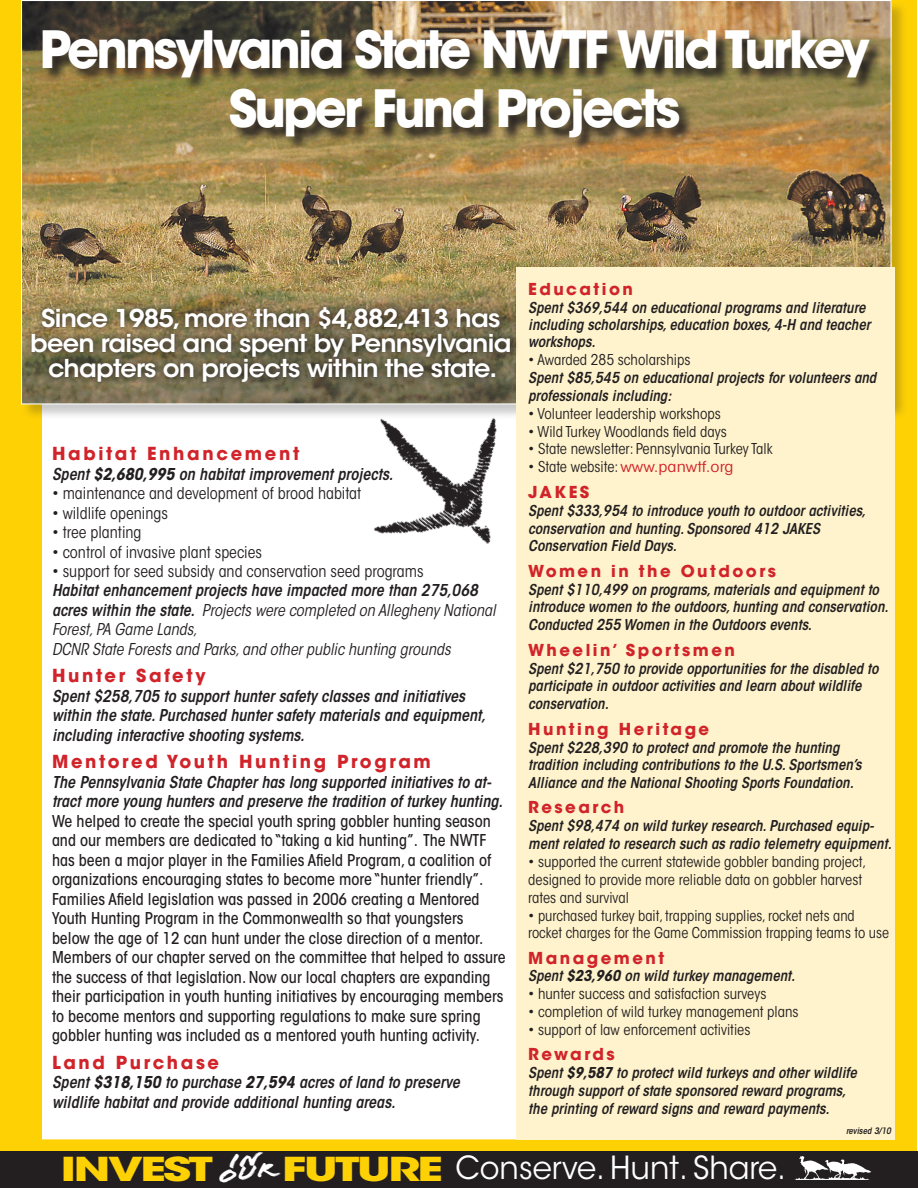
<style>
.page{position:relative;width:918px;height:1188px;background:#fff}
.page>*{position:absolute;margin:0;border:0;box-sizing:border-box;transform-origin:0 0}
.t1{font:700 51px/59.6px "ITC Avant Garde Std";letter-spacing:-.06em;color:#fff;text-align:center}
.t2{font:700 32.7px "ITC Avant Garde Std";letter-spacing:-.06em;color:#fed105;scale:1.5 1}
.t3{font:31.65px "ITC Avant Garde Std";color:#fff;scale:.96 1}
.t4{font:600 24.45px/24.9px "ITC Avant Garde Std";letter-spacing:-.03em;color:#fff;text-align:center;scale:1.05 1}
.t5{font:700 17.85px "ITC Avant Garde Std";letter-spacing:.15em;color:#d1232a}
.t6{font:700 16.35px "ITC Avant Garde Std";letter-spacing:.15em;color:#d1232a}
.t7{font:500 condensed 16.2px/19.5px "ITC Avant Garde Std";color:#231f20}
.t8{font:italic 600 condensed 16.2px/19.5px "ITC Avant Garde Std";color:#231f20}
.t9{font:italic condensed 16.2px/19.5px "ITC Avant Garde Std";color:#231f20}
.t10{font:condensed 16.2px "ITC Avant Garde Std";color:#231f20}
.t11{font:italic 600 condensed 14.85px/17.9px "ITC Avant Garde Std";color:#231f20}
.t12{font:condensed 14.85px/17.9px "ITC Avant Garde Std";color:#231f20}
.t13{font:italic 600 condensed 8.85px "ITC Avant Garde Std";color:#231f20}
.s1{font-weight:700}
.s2{font-weight:600}
.s3{font-size:15px}
.s4{font-weight:400;font-style:normal}
.s5{color:#d1232a}
.s6{font-weight:700;font-size:32.7px;color:#fed105}
</style>
<div class="page">
<div style="left:1px;top:1px;width:916px;height:1151px;background:#fed105"></div>
<div style="left:42px;top:240px;width:846px;height:899px;background:#fff"></div>
<div style="left:21px;top:0;width:887px;height:421px;background:#231f20;opacity:.24"></div>
<img style="left:23px;top:2px;width:867px;height:400px">
<div style="left:516px;top:267px;width:379px;height:872px;background:#fef3cc"></div>
<div style="left:0;top:1151px;width:918px;height:37px;background:#231f20"></div>
<img style="left:794px;top:1156px;width:78px;height:24px">
<svg style="left:42px;top:29px;width:843px;height:124px"></svg>
<svg style="left:25px;top:299px;width:492px;height:90px"></svg>
<img style="left:303px;top:342px;width:214px;height:202px">
<svg style="left:495px;top:519px;width:16px;height:19px"></svg>
<h1 class="t1" style="left:39px;top:19px;width:832px">Pennsylvania State NWTF Wild Turkey<br>Super Fund Projects</h1>
<h3 class="t4" style="left:30px;top:306px;width:460px">Since 1985, more than $4,882,413 has been raised and spent by Pennsylvania chapters on projects within the state.</h3>
<p class="t5" style="left:52px;top:442px;width:249px">Habitat Enhancement</p>
<p class="t8" style="left:52px;top:464px;width:343px">Spent <span class="s1">$2,680,995</span> on habitat improvement projects.</p>
<p class="t10" style="left:52px;top:484px;width:311px">• maintenance and development of brood habitat</p>
<p class="t10" style="left:52px;top:503px;width:117px">• wildlife openings</p>
<p class="t10" style="left:52px;top:522px;width:91px">• tree planting</p>
<p class="t10" style="left:52px;top:542px;width:212px">• control of invasive plant species</p>
<p class="t10" style="left:52px;top:561px;width:373px">• support for seed subsidy and conservation seed programs</p>
<p class="t9" style="left:52px;top:581px;width:445px"><span class="s2">Habitat enhancement projects have impacted more than 275,068 acres within the state.</span> Projects were completed on Allegheny National Forest, PA Game Lands,<br>DCNR State Forests and Parks, and other public hunting grounds</p>
<p class="t5" style="left:52px;top:664px;width:155px">Hunter Safety</p>
<p class="t8" style="left:52px;top:687px;width:436px">Spent $258,705 to support hunter safety classes and initiatives within the state. Purchased hunter safety materials and equipment, including interactive shooting systems.</p>
<p class="t5" style="left:52px;top:750px;width:380px">Mentored Youth Hunting Program</p>
<p class="t8" style="left:52px;top:773px;width:452px">The Pennsylvania State Chapter has long supported initiatives to at&shy;tract more young hunters and preserve the tradition of turkey hunting.</p>
<p class="t7" style="left:52px;top:811px;width:455px">We helped to create the special youth spring gobbler hunting season and our members are dedicated to “taking a kid hunting”. The NWTF has been a major player in the Families Afield Program, a coalition of organizations encouraging states to become more “hunter friendly”.<br>Families Afield legislation was passed in 2006 creating a Mentored Youth Hunting Program in the Commonwealth so that youngsters<br>below the age of 12 can hunt under the close direction of a mentor.<br>Members of our chapter served on the committee that helped to assure the success of that legislation. Now our local chapters are expanding their participation in youth hunting initiatives by encouraging members to become mentors and supporting regulations to make sure spring gobbler hunting was included as a mentored youth hunting activity.</p>
<p class="t5" style="left:52px;top:1050px;width:169px">Land Purchase</p>
<p class="t8" style="left:52px;top:1073px;width:409px">Spent <span class="s1">$318,150</span> to purchase <span class="s1">27,594</span> acres of land to preserve wildlife habitat and provide additional hunting areas.</p>
<p class="t6" style="left:528px;top:278px;width:106px">Education</p>
<p class="t11" style="left:528px;top:299px;width:344px;line-height:17.1px">Spent <span class="s3">$369,544</span> on educational programs and literature including scholarships, education boxes, 4-H and teacher workshops.</p>
<p class="t11" style="left:528px;top:351px;width:350px"><span class="s4">• Awarded 285 scholarships<br></span>Spent <span class="s3">$85,545</span> on educational projects for volunteers and professionals including:</p>
<p class="t12" style="left:528px;top:405px;width:194px">• Volunteer leadership workshops</p>
<p class="t12" style="left:528px;top:422px;width:200px">• Wild Turkey Woodlands field days</p>
<p class="t12" style="left:528px;top:440px;width:246px">• State newsletter: Pennsylvania Turkey Talk</p>
<p class="t12" style="left:528px;top:458px;width:207px">• State website: <span class="s5">www.panwtf.org</span></p>
<p class="t6" style="left:528px;top:481px;width:63px">JAKES</p>
<p class="t11" style="left:528px;top:501px;width:339px">Spent <span class="s3">$333,954</span> to introduce youth to outdoor activities, conservation and hunting. Sponsored <span class="s3">412</span> JAKES<br>Conservation Field Days.</p>
<p class="t6" style="left:528px;top:560px;width:249px">Women in the Outdoors</p>
<p class="t11" style="left:528px;top:580px;width:362px">Spent <span class="s3">$110,499</span> on programs, materials and equipment to introduce women to the outdoors, hunting and conservation.<br>Conducted <span class="s3">255</span> Women in the Outdoors events.</p>
<p class="t6" style="left:528px;top:639px;width:208px">Wheelin’ Sportsmen</p>
<p class="t11" style="left:528px;top:660px;width:352px">Spent <span class="s3">$21,750</span> to provide opportunities for the disabled to participate in outdoor activities and learn about wildlife conservation.</p>
<p class="t6" style="left:528px;top:718px;width:183px">Hunting Heritage</p>
<p class="t11" style="left:528px;top:738px;width:335px">Spent <span class="s3">$228,390</span> to protect and promote the hunting tradition including contributions to the U.S. Sportsmen’s<br>Alliance and the National Shooting Sports Foundation.</p>
<p class="t6" style="left:528px;top:797px;width:97px">Research</p>
<p class="t11" style="left:528px;top:817px;width:365px">Spent <span class="s3">$98,474</span> on wild turkey research. Purchased equip&shy;ment related to research such as radio telemetry equipment.</p>
<p class="t12" style="left:528px;top:853px;width:340px">• supported the current statewide gobbler banding project, designed to provide more reliable data on gobbler harvest rates and survival</p>
<p class="t12" style="left:528px;top:906px;width:362px">• purchased turkey bait, trapping supplies, rocket nets and rocket charges for the Game Commission trapping teams to use</p>
<p class="t6" style="left:528px;top:947px;width:137px">Management</p>
<p class="t11" style="left:528px;top:967px;width:269px">Spent <span class="s1">$23,960</span> on wild turkey management.</p>
<p class="t12" style="left:528px;top:985px;width:240px">• hunter success and satisfaction surveys</p>
<p class="t12" style="left:528px;top:1003px;width:272px">• completion of wild turkey management plans</p>
<p class="t12" style="left:528px;top:1021px;width:224px">• support of law enforcement activities</p>
<p class="t6" style="left:528px;top:1044px;width:88px">Rewards</p>
<p class="t11" style="left:528px;top:1064px;width:330px">Spent <span class="s1">$9,587</span> to protect wild turkeys and other wildlife through support of state sponsored reward programs, the printing of reward signs and reward payments.</p>
<p class="t13" style="left:846px;top:1125px;width:47px">revised 3/10</p>
<h2 class="t2" style="left:60px;top:1147px;width:103px">INVEST</h2>
<h3 class="t3" style="left:282px;top:1149px;width:527px"><span class="s6">FUTURE</span> Conserve. Hunt. Share.</h3>
</div>
